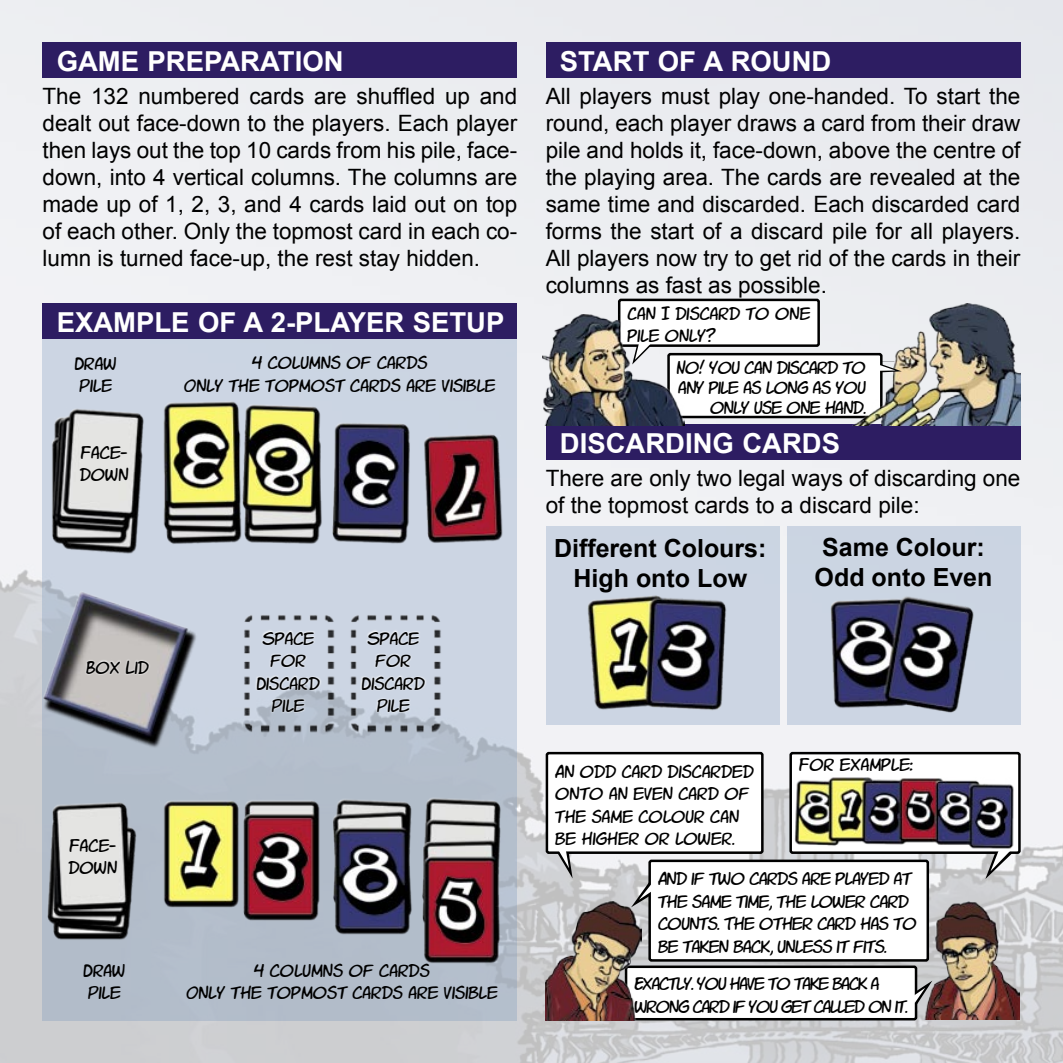
<style>
.page{position:relative;width:1063px;height:1063px;background:#fff}
.page>*{position:absolute;margin:0;border:0;box-sizing:border-box;transform-origin:0 0}
.t1{font:700 27.5px "Arial";color:#fff}
.t2{font:700 25px/30px "Arial";color:#000;text-align:center}
.t3{font:22.5px/27px "Arial";color:#000;text-align:justify}
.t4{font:22.5px/22.5px "VTC Letterer Pro";color:#000}
.t5{font:22.5px/22.5px "VTC Letterer Pro";letter-spacing:-.025em;color:#000;text-align:right}
.t6{font:22.5px/22.5px "VTC Letterer Pro";letter-spacing:-.05em;color:#000}
</style>
<div class="page">
<img style="left:0;top:0;width:1063px;height:1063px">
<div style="left:787px;top:526px;width:233px;height:199px;background:#cbd5e2"></div>
<div style="left:546px;top:526px;width:234px;height:199px;background:#ccd5e3"></div>
<div style="left:546px;top:43px;width:474px;height:35px;background:#2d1d62"></div>
<div style="left:546px;top:424px;width:474px;height:36px;background:#2d1d62"></div>
<img style="left:587px;top:595px;width:140px;height:116px">
<img style="left:830px;top:596px;width:144px;height:117px">
<div style="left:43px;top:43px;width:474px;height:35px;background:#2d1d62"></div>
<img style="left:43px;top:347px;width:474px;height:673px">
<svg style="left:255px;top:629px;width:67px;height:85px;background:#cfd6e2"></svg>
<svg style="left:84px;top:658px;width:67px;height:17px"></svg>
<img style="left:543px;top:315px;width:142px;height:110px">
<img style="left:853px;top:304px;width:167px;height:121px">
<svg style="left:360px;top:629px;width:67px;height:85px;background:#d4dbe7"></svg>
<div style="left:43px;top:304px;width:474px;height:35px;background:#2d1d62"></div>
<svg style="left:616px;top:297px;width:286px;height:123px"></svg>
<svg style="left:543px;top:751px;width:479px;height:271px"></svg>
<p class="t1" style="left:57px;top:43px;width:288px">GAME PREPARATION</p>
<p class="t3" style="left:43px;top:83px;width:476px">The 132 numbered cards are shuffled up and dealt out face-down to the players. Each player then lays out the top 10 cards from his pile, face&shy;down, into 4 vertical columns. The columns are made up of 1, 2, 3, and 4 cards laid out on top of each other. Only the topmost card in each co&shy;lumn is turned face-up, the rest stay hidden.</p>
<p class="t1" style="left:57px;top:304px;width:449px">EXAMPLE OF A 2-PLAYER SETUP</p>
<p class="t4" style="left:75px;top:352px;width:43px">DRAW<br>PILE</p>
<p class="t4" style="left:80px;top:441px;width:50px">FACE-<br>DOWN</p>
<p class="t4" style="left:184px;top:352px;width:313px;text-align:center">4 COLUMNS OF CARDS<br>ONLY THE TOPMOST CARDS ARE VISIBLE</p>
<p class="t4" style="left:86px;top:656px;width:64px">BOX LID</p>
<p class="t4" style="left:68px;top:834px;width:50px">FACE-<br>DOWN</p>
<p class="t4" style="left:257px;top:627px;width:65px;text-align:center">SPACE<br>FOR<br>DISCARD<br>PILE</p>
<p class="t4" style="left:362px;top:627px;width:65px;text-align:center">SPACE<br>FOR<br>DISCARD<br>PILE</p>
<p class="t4" style="left:84px;top:959px;width:43px">DRAW<br>PILE</p>
<p class="t4" style="left:186px;top:959px;width:313px;text-align:center">4 COLUMNS OF CARDS<br>ONLY THE TOPMOST CARDS ARE VISIBLE</p>
<p class="t1" style="left:560px;top:43px;width:273px">START OF A ROUND</p>
<p class="t3" style="left:546px;top:82px;width:476px">All players must play one-handed. To start the round, each player draws a card from their draw pile and holds it, face-down, above the centre of the playing area. The cards are revealed at the same time and discarded. Each discarded card forms the start of a discard pile for all players.<br>All players now try to get rid of the cards in their columns as fast as possible.</p>
<p class="t4" style="left:628px;top:302px;width:184px">CAN I DISCARD TO ONE<br>PILE ONLY?</p>
<p class="t5" style="left:677px;top:357px;width:190px;line-height:20px">NO! YOU CAN DISCARD TO<br>ANY PILE AS LONG AS YOU<br>ONLY USE ONE HAND.</p>
<p class="t1" style="left:560px;top:425px;width:282px">DISCARDING CARDS</p>
<p class="t3" style="left:546px;top:465px;width:476px">There are only two legal ways of discarding one of the topmost cards to a discard pile:</p>
<p class="t2" style="left:554px;top:535px;width:214px">Different Colours:<br>High onto Low</p>
<p class="t2" style="left:815px;top:533px;width:179px">Same Colour:<br>Odd onto Even</p>
<p class="t4" style="left:555px;top:760px;width:200px">AN ODD CARD DISCARDED<br>ONTO AN EVEN CARD OF<br>THE SAME COLOUR CAN<br>BE HIGHER OR LOWER.</p>
<p class="t4" style="left:799px;top:753px;width:116px">FOR EXAMPLE:</p>
<p class="t5" style="left:658px;top:868px;width:260px;text-align:left">AND IF TWO CARDS ARE PLAYED AT<br>THE SAME TIME, THE LOWER CARD<br>COUNTS. THE OTHER CARD HAS TO<br>BE TAKEN BACK, UNLESS IT FITS.</p>
<p class="t6" style="left:634px;top:972px;width:275px">EXACTLY. YOU HAVE TO TAKE BACK A<br>WRONG CARD IF YOU GET CALLED ON IT.</p>
</div>
